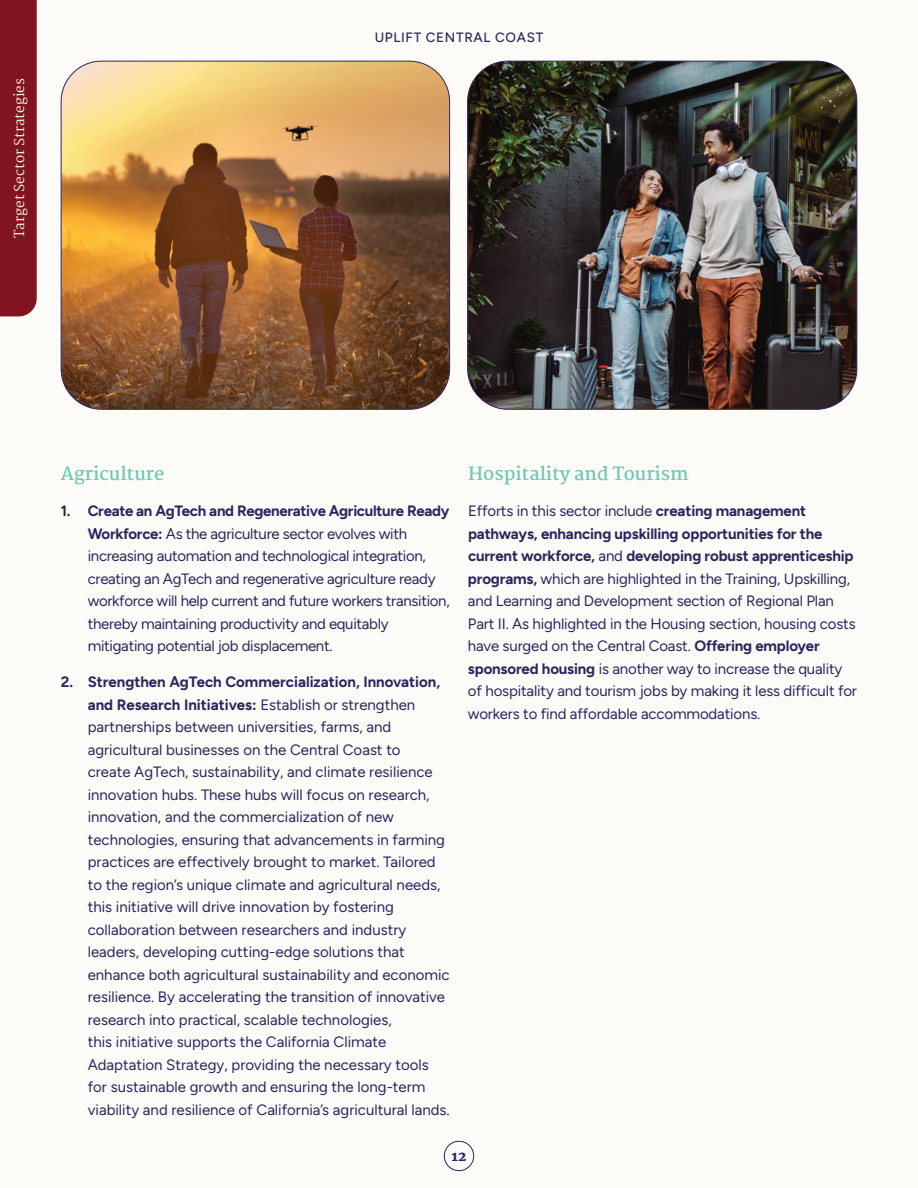
<style>
.page{position:relative;width:918px;height:1188px;background:#fdfbf8}
.page>*{position:absolute;margin:0;border:0;box-sizing:border-box;transform-origin:0 0}
.t1{font:700 18px "Martel";color:#73c9b9}
.t2{font:15px/22.5px "Figtree";color:#2e245d}
.t3{font:15px/22.5px "Figtree";letter-spacing:-.02em;color:#2e245d}
.t4{font:13.5px "Martel";color:#faf4ec}
.t5{font:500 13.5px "Figtree";letter-spacing:.05em;color:#2e245d}
.t6{font:800 13.5px "Martel";color:#2e245d}
.s1{font-weight:700}
</style>
<div class="page">
<img style="left:61px;top:61px;width:389px;height:348px">
<img style="left:468px;top:61px;width:389px;height:348px">
<div style="left:444px;top:1141px;width:30px;height:30px;border:1px solid #2e245d;border-radius:50%"></div>
<div style="left:0;top:0;width:37px;height:316px;background:#801520"></div>
<p class="t4" style="left:13px;top:238px;width:161px;rotate:-90deg">Target Sector Strategies</p>
<p class="t5" style="left:375px;top:29px;width:170px">UPLIFT CENTRAL COAST</p>
<p class="t1" style="left:61px;top:465px;width:105px">Agriculture</p>
<p class="t3" style="left:88px;top:501px;width:364px;text-indent:-27px"><span class="s1">1. Create an AgTech and Regenerative Agriculture Ready Workforce:</span> As the agriculture sector evolves with increasing automation and technological integration, creating an AgTech and regenerative agriculture ready workforce will help current and future workers transition, thereby maintaining productivity and equitably mitigating potential job displacement.</p>
<p class="t2" style="left:88px;top:672px;width:364px;text-indent:-27px"><span class="s1">2. Strengthen AgTech Commercialization, Innovation, and Research Initiatives:</span> Establish or strengthen partnerships between universities, farms, and agricultural businesses on the Central Coast to<br>create AgTech, sustainability, and climate resilience innovation hubs. These hubs will focus on research, innovation, and the commercialization of new technologies, ensuring that advancements in farming practices are effectively brought to market. Tailored to the region’s unique climate and agricultural needs, this initiative will drive innovation by fostering collaboration between researchers and industry leaders, developing cutting-edge solutions that enhance both agricultural sustainability and economic resilience. By accelerating the transition of innovative research into practical, scalable technologies,<br>this initiative supports the California Climate Adaptation Strategy, providing the necessary tools for sustainable growth and ensuring the long-term viability and resilience of California’s agricultural lands.</p>
<p class="t1" style="left:468px;top:463px;width:222px">Hospitality and Tourism</p>
<p class="t2" style="left:468px;top:501px;width:391px">Efforts in this sector include <span class="s1">creating management pathways, enhancing upskilling opportunities for the current workforce,</span> and <span class="s1">developing robust apprenticeship programs,</span> which are highlighted in the Training, Upskilling, and Learning and Development section of Regional Plan Part II. As highlighted in the Housing section, housing costs have surged on the Central Coast. <span class="s1">Offering employer sponsored housing</span> is another way to increase the quality of hospitality and tourism jobs by making it less difficult for workers to find affordable accommodations.</p>
<p class="t6" style="left:452px;top:1150px;width:16px">12</p>
</div>
